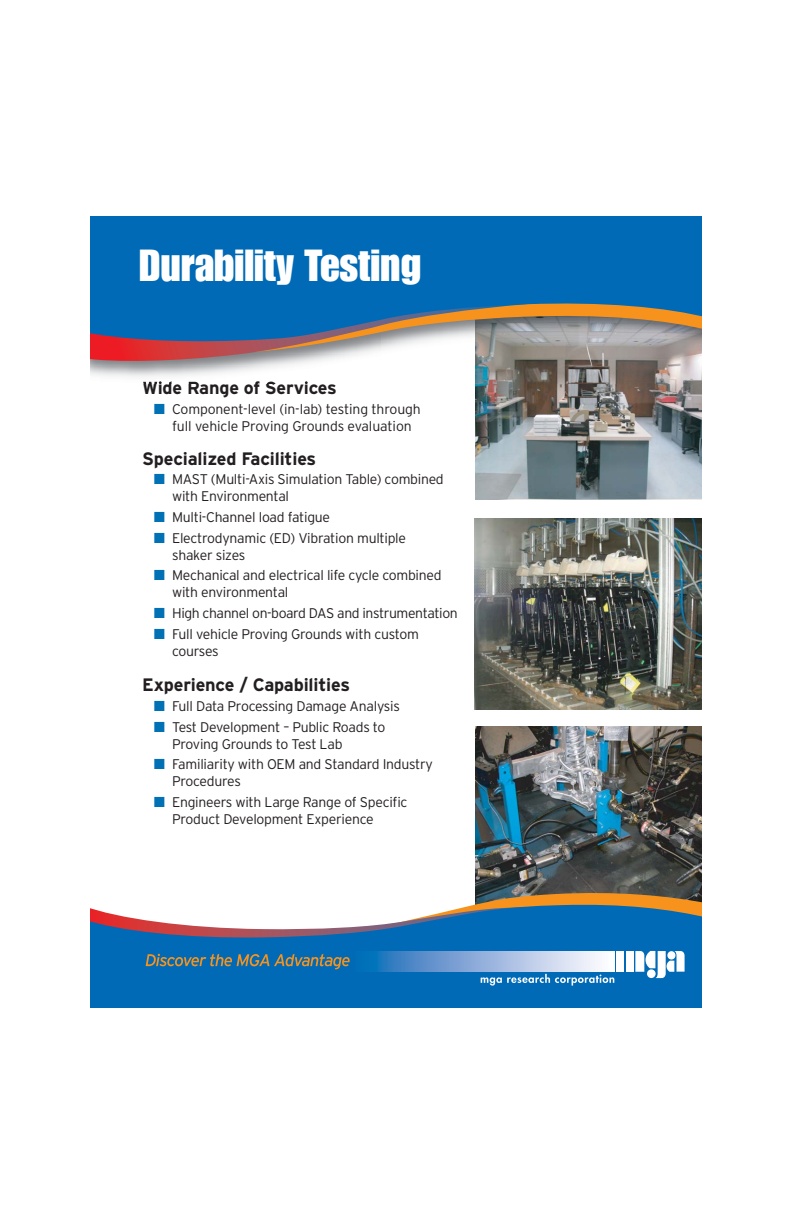
<style>
.page{position:relative;width:792px;height:1224px;background:#fff}
.page>*{position:absolute;margin:0;border:0;box-sizing:border-box;transform-origin:0 0}
.t1{font:44px "Impact";color:#fff}
.t2{font:700 18px "Interstate";letter-spacing:-.01em;color:#231f20}
.t3{font:300 14px/20.8px "Interstate";letter-spacing:-.02em;color:#231f20}
.s1{font-family:"Monotype Sorts";font-weight:400;color:#0071b5}
</style>
<div class="page">
<img style="left:475px;top:363px;width:227px;height:137px">
<img style="left:475px;top:727px;width:227px;height:164px">
<svg style="left:475px;top:891px;width:227px;height:12px;background:#a87535"></svg>
<img style="left:143px;top:381px;width:133px;height:3px">
<svg style="left:90px;top:343px;width:612px;height:20px"></svg>
<svg style="left:90px;top:216px;width:612px;height:127px;background:#1e70aa"></svg>
<svg style="left:90px;top:903px;width:612px;height:105px;background:#3880b8"></svg>
<svg style="left:356px;top:951px;width:258px;height:2px"></svg>
<svg style="left:356px;top:954px;width:258px;height:1px"></svg>
<svg style="left:356px;top:956px;width:258px;height:2px"></svg>
<svg style="left:356px;top:959px;width:258px;height:2px"></svg>
<svg style="left:356px;top:964px;width:258px;height:2px"></svg>
<svg style="left:356px;top:967px;width:258px;height:2px"></svg>
<svg style="left:356px;top:970px;width:258px;height:1px"></svg>
<svg style="left:356px;top:962px;width:258px;height:1px"></svg>
<div style="left:616px;top:951px;width:8px;height:21px;background:#fff"></div>
<div style="left:626px;top:951px;width:8px;height:21px;background:#fff"></div>
<svg style="left:635px;top:951px;width:50px;height:27px"></svg>
<svg style="left:481px;top:974px;width:133px;height:12px;background:#3d8dc7"></svg>
<svg style="left:146px;top:954px;width:204px;height:15px;background:#477589"></svg>
<img style="left:474px;top:519px;width:228px;height:191px">
<h1 class="t1" style="left:139px;top:250px;width:283px">Durability Testing</h1>
<p class="t2" style="left:142px;top:381px;width:196px">Wide Range of Services</p>
<p class="t3" style="left:172px;top:402px;width:250px;line-height:16.8px;text-indent:-18px"><span class="s1">N</span> Component-level (in-lab) testing through full vehicle Proving Grounds evaluation</p>
<p class="t2" style="left:142px;top:452px;width:176px">Specialized Facilities</p>
<p class="t3" style="left:172px;top:472px;width:273px;line-height:16.8px;text-indent:-18px"><span class="s1">N</span> MAST (Multi-Axis Simulation Table) combined with Environmental</p>
<p class="t3" style="left:154px;top:508px;width:253px"><span class="s1">N</span> Multi-Channel load fatigue<br><span class="s1">N</span> Electrodynamic (ED) Vibration multiple</p>
<p class="t3" style="left:154px;top:545px;width:289px;text-indent:18px">shaker sizes<br><span class="s1">N</span> Mechanical and electrical life cycle combined</p>
<p class="t3" style="left:154px;top:583px;width:305px;text-indent:18px">with environmental<br><span class="s1">N</span> High channel on-board DAS and instrumentation<br><span class="s1">N</span> Full vehicle Proving Grounds with custom</p>
<p class="t3" style="left:172px;top:641px;width:48px">courses</p>
<p class="t2" style="left:142px;top:678px;width:209px">Experience / Capabilities</p>
<p class="t3" style="left:154px;top:697px;width:247px"><span class="s1">N</span> Full Data Processing Damage Analysis<br><span class="s1">N</span> Test Development – Public Roads to</p>
<p class="t3" style="left:154px;top:734px;width:280px;text-indent:18px">Proving Grounds to Test Lab<br><span class="s1">N</span> Familiarity with OEM and Standard Industry</p>
<p class="t3" style="left:154px;top:772px;width:255px;text-indent:18px">Procedures<br><span class="s1">N</span> Engineers with Large Range of Specific</p>
<p class="t3" style="left:172px;top:810px;width:203px">Product Development Experience</p>
</div>
